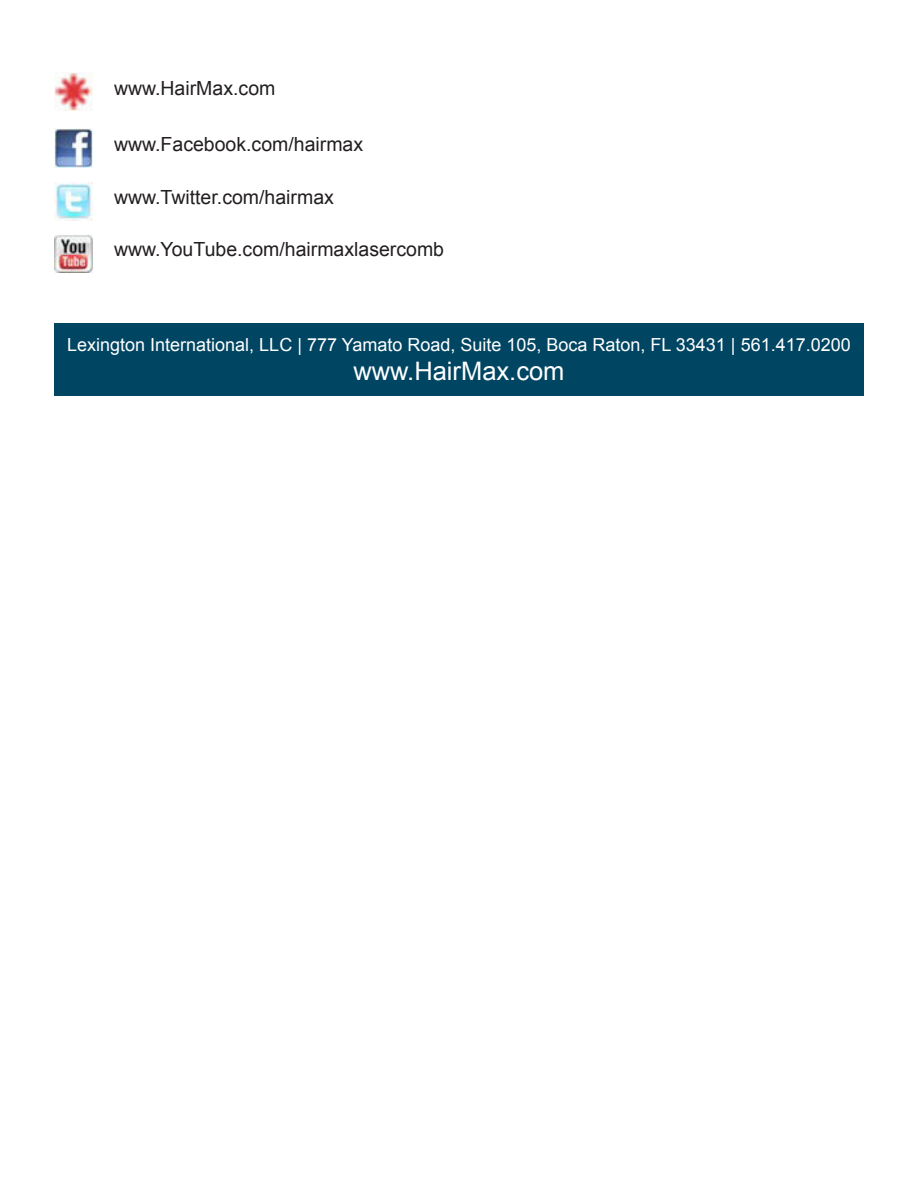
<style>
.page{position:relative;width:918px;height:1188px;background:#fff}
.page>*{position:absolute;margin:0;border:0;box-sizing:border-box;transform-origin:0 0}
.t1{font:25.5px "Arial";color:#fff}
.t2{font:19.5px "Arial";color:#231f20}
.t3{font:18px "Arial";color:#fff}
</style>
<div class="page">
<div style="left:54px;top:324px;width:810px;height:72px;background:#004562"></div>
<img style="left:54px;top:129px;width:38px;height:38px">
<img style="left:54px;top:234px;width:38px;height:38px">
<img style="left:54px;top:73px;width:38px;height:38px">
<img style="left:54px;top:182px;width:38px;height:38px">
<p class="t2" style="left:114px;top:75px;width:163px">www.HairMax.com</p>
<p class="t2" style="left:114px;top:131px;width:251px">www.Facebook.com/hairmax</p>
<p class="t2" style="left:114px;top:184px;width:221px">www.Twitter.com/hairmax</p>
<p class="t2" style="left:114px;top:237px;width:332px">www.YouTube.com/hairmaxlasercomb</p>
<p class="t3" style="left:67px;top:332px;width:785px">Lexington International, LLC | 777 Yamato Road, Suite 105, Boca Raton, FL 33431 | 561.417.0200</p>
<p class="t1" style="left:353px;top:354px;width:213px">www.HairMax.com</p>
</div>
